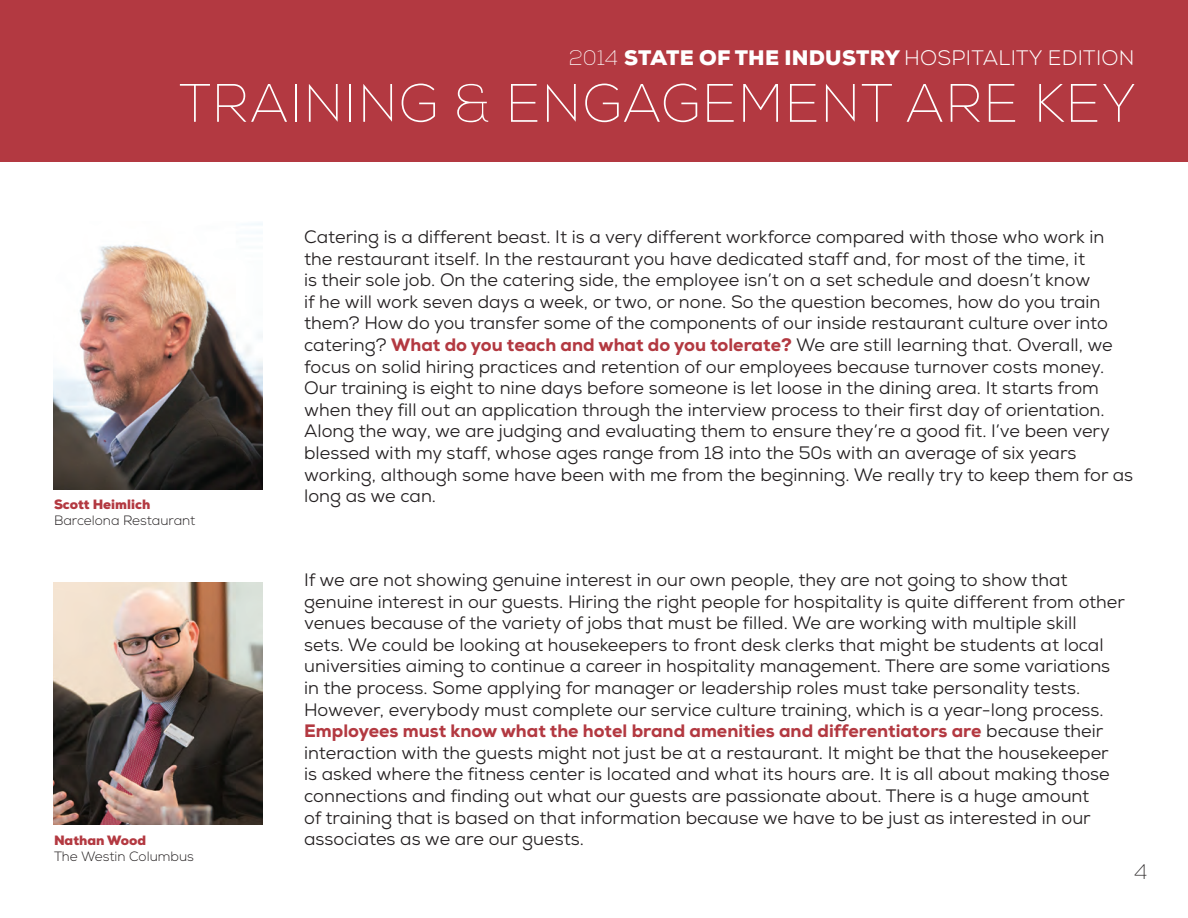
<style>
.page{position:relative;width:1188px;height:918px;background:#fff}
.page>*{position:absolute;margin:0;border:0;box-sizing:border-box;transform-origin:0 0}
.t1{font:100 54px "Nexa";letter-spacing:.015em;color:#fff}
.t2{font:900 21px "Nexa";letter-spacing:.015em;color:#fff}
.t3{font:100 21px "Nexa";color:#231f20}
.t4{font:18px/21.6px "Nexa";color:#231f20}
.t5{font:300 13.5px "Nexa";color:#231f20}
.t6{font:900 13.5px "Nexa";color:#b33941}
.s1{font-weight:100}
.s2{font-weight:300}
.s3{font-weight:800;color:#b33941}
</style>
<div class="page">
<div style="left:0;top:0;width:1188px;height:162px;background:#b33941"></div>
<img style="left:53px;top:223px;width:209px;height:267px">
<img style="left:53px;top:582px;width:209px;height:243px">
<p class="t2" style="left:569px;top:44px;width:567px"><span class="s1">2014</span> STATE OF THE INDUSTRY <span class="s2">HOSPITALITY EDITION</span></p>
<h1 class="t1" style="left:179px;top:70px;width:959px">TRAINING &amp; ENGAGEMENT ARE KEY</h1>
<p class="t6" style="left:54px;top:496px;width:98px">Scott Heimlich</p>
<p class="t5" style="left:54px;top:513px;width:143px">Barcelona Restaurant</p>
<p class="t6" style="left:54px;top:832px;width:94px">Nathan Wood</p>
<p class="t5" style="left:54px;top:849px;width:141px">The Westin Columbus</p>
<p class="t4" style="left:304px;top:226px;width:831px">Catering is a different beast. It is a very different workforce compared with those who work in the restaurant itself. In the restaurant you have dedicated staff and, for most of the time, it<br>is their sole job. On the catering side, the employee isn’t on a set schedule and doesn’t know<br>if he will work seven days a week, or two, or none. So the question becomes, how do you train them? How do you transfer some of the components of our inside restaurant culture over into catering? <span class="s3">What do you teach and what do you tolerate?</span> We are still learning that. Overall, we focus on solid hiring practices and retention of our employees because turnover costs money.<br>Our training is eight to nine days before someone is let loose in the dining area. It starts from when they fill out an application through the interview process to their first day of orientation.<br>Along the way, we are judging and evaluating them to ensure they’re a good fit. I’ve been very blessed with my staff, whose ages range from 18 into the 50s with an average of six years working, although some have been with me from the beginning. We really try to keep them for as long as we can.</p>
<p class="t4" style="left:304px;top:569px;width:822px">If we are not showing genuine interest in our own people, they are not going to show that genuine interest in our guests. Hiring the right people for hospitality is quite different from other venues because of the variety of jobs that must be filled. We are working with multiple skill<br>sets. We could be looking at housekeepers to front desk clerks that might be students at local universities aiming to continue a career in hospitality management. There are some variations in the process. Some applying for manager or leadership roles must take personality tests.<br>However, everybody must complete our service culture training, which is a year-long process.<br><span class="s3">Employees must know what the hotel brand amenities and differentiators are</span> because their interaction with the guests might not just be at a restaurant. It might be that the housekeeper is asked where the fitness center is located and what its hours are. It is all about making those connections and finding out what our guests are passionate about. There is a huge amount<br>of training that is based on that information because we have to be just as interested in our associates as we are our guests.</p>
<p class="t3" style="left:1134px;top:859px;width:15px">4</p>
</div>
